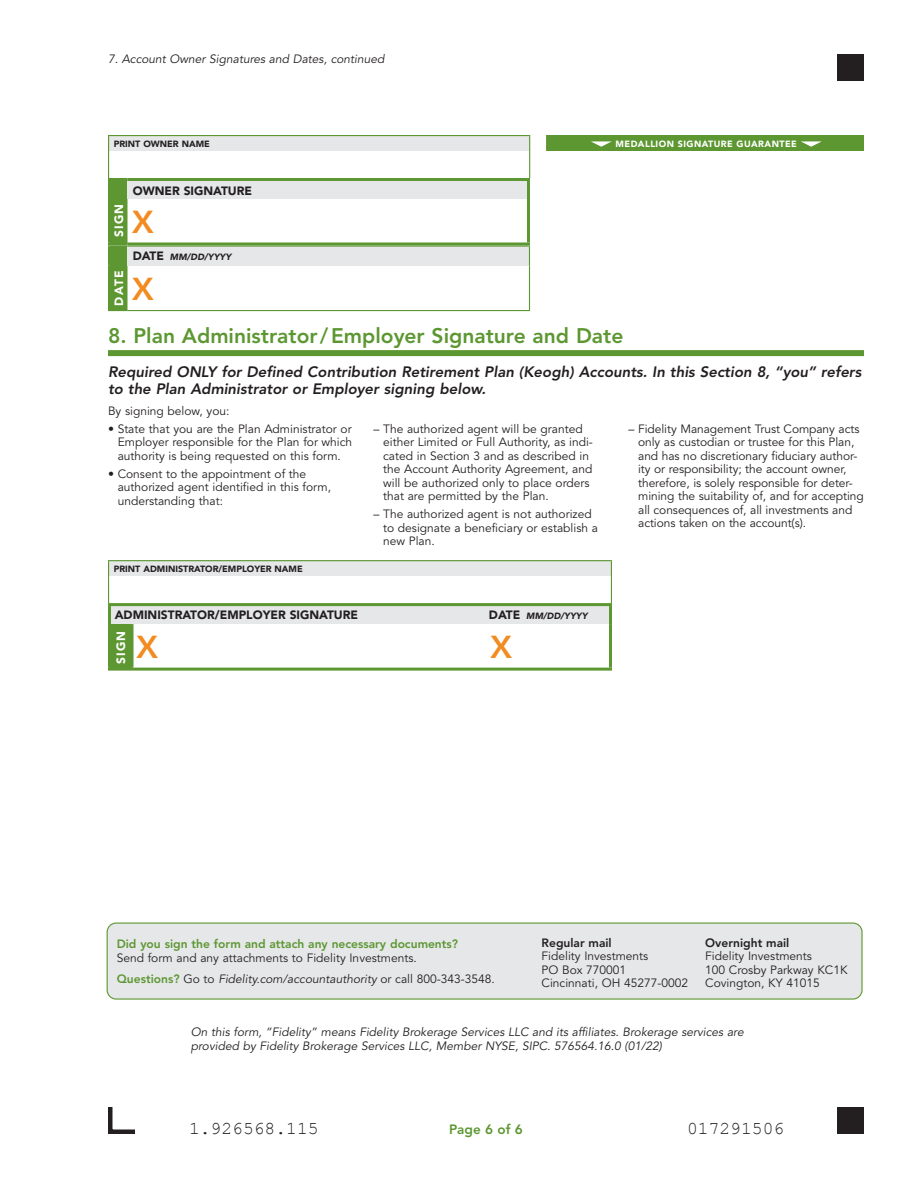
<style>
.page{position:relative;width:918px;height:1188px;background:#fff}
.page>*{position:absolute;margin:0;border:0;box-sizing:border-box;transform-origin:0 0}
.bold_18pt__signature{font:800 31.5px "Avenir";color:#f28b20}
.head_1__bold_14pt__p{font:800 21px "Avenir";color:#5c9731}
.x__Code_Numbers__12p{font:18px "Courier New";color:#231f20}
.italic_book__8pt__fo{font:italic 800 15px/16.5px "Avenir";color:#231f20}
.x__Page_Numbers{font:800 13.5px "Avenir";color:#5c9731}
.book__8pt__p3_before{font:12px/13.5px "Avenir";color:#231f20}
.italic_book__8pt__fo-2{font:italic 12px/13.5px "Avenir";color:#231f20}
.book__8pt__p5_before{font:12px/13.5px "Avenir";color:#231f20}
.Reminder_Box__bold_8{font:800 12px/13.5px "Avenir";color:#5c9731}
.Reminder_Box__bold_8-2{font:italic 12px "Avenir";color:#231f20}
.book__8pt__fill-in{font:900 12px "Avenir";color:#231f20}
.italic_book__8pt__co{font:italic 12px "Avenir";color:#231f20}
.Reminder_Box__bold_8-3{font:900 12px "Avenir";letter-spacing:.1em;color:#fff}
.book__6pt__fill-in_b{font:900 9px "Avenir";color:#231f20}
.book__8pt__fill-in-2{font:italic 900 9px "Avenir";color:#231f20}
.Reminder_Box__bold_8-4{font:900 9px "Avenir";letter-spacing:.05em;color:#fff}
.s1{font-style:normal;font-size:12px}
.s2{font-weight:400;color:#231f20}
.s3{font-weight:800;font-style:normal;color:#5c9731}
.s4{font-style:normal}
.s5{font-weight:800}
</style>
<div class="page">
<div style="left:107px;top:923px;width:755px;height:76px;background:#e6e7e9;border-radius:9px"></div>
<div style="left:107px;top:922px;width:756px;height:78px;border:1px solid #5c9731;border-radius:9px"></div>
<div style="left:108px;top:350px;width:756px;height:6px;background:#5c9731"></div>
<div style="left:109px;top:136px;width:421px;height:15px;background:#e6e7e9"></div>
<div style="left:547px;top:136px;width:316px;height:15px;background:#5c9731"></div>
<hr style="left:108px;top:135px;width:422px;height:1px;background:#5c9731">
<svg style="left:546px;top:136px;width:1px;height:15px"></svg>
<svg style="left:529px;top:136px;width:1px;height:42px"></svg>
<svg style="left:863px;top:136px;width:1px;height:15px"></svg>
<hr style="left:546px;top:135px;width:318px;height:1px;background:#5c9731">
<svg style="left:591px;top:141px;width:21px;height:6px"></svg>
<svg style="left:801px;top:141px;width:21px;height:6px"></svg>
<div style="left:128px;top:179px;width:400px;height:20px;background:#e6e7e9"></div>
<hr style="left:128px;top:178px;width:402px;height:3px;background:#5c9731">
<hr style="left:527px;top:181px;width:3px;height:18px;background:#5c9731">
<hr style="left:527px;top:199px;width:3px;height:43px;background:#5c9731">
<hr style="left:128px;top:242px;width:402px;height:3px;background:#5c9731">
<div style="left:128px;top:246px;width:402px;height:20px;background:#e6e7e9"></div>
<hr style="left:128px;top:245px;width:402px;height:2px;background:#5c9731">
<svg style="left:529px;top:247px;width:1px;height:19px"></svg>
<hr style="left:529px;top:266px;width:1px;height:44px;background:#5c9731">
<svg style="left:108px;top:136px;width:20px;height:175px"></svg>
<hr style="left:128px;top:310px;width:402px;height:1px;background:#5c9731">
<div style="left:109px;top:561px;width:502px;height:15px;background:#e6e7e9"></div>
<hr style="left:108px;top:560px;width:504px;height:1px;background:#5c9731">
<svg style="left:108px;top:561px;width:1px;height:42px"></svg>
<svg style="left:611px;top:561px;width:1px;height:42px"></svg>
<div style="left:110px;top:605px;width:500px;height:19px;background:#e6e7e9"></div>
<div style="left:110px;top:624px;width:22px;height:45px;background:#5c9731"></div>
<hr style="left:609px;top:606px;width:3px;height:18px;background:#5c9731">
<hr style="left:609px;top:624px;width:3px;height:44px;background:#5c9731">
<hr style="left:132px;top:668px;width:480px;height:3px;background:#5c9731">
<hr style="left:108px;top:603px;width:24px;height:3px;background:#5c9731">
<hr style="left:108px;top:606px;width:3px;height:18px;background:#5c9731">
<hr style="left:132px;top:603px;width:480px;height:3px;background:#5c9731">
<hr style="left:108px;top:624px;width:3px;height:44px;background:#5c9731">
<svg style="left:132px;top:624px;width:2px;height:44px"></svg>
<hr style="left:108px;top:668px;width:24px;height:3px;background:#5c9731">
<div style="left:837px;top:1107px;width:27px;height:27px;background:#231f20"></div>
<svg style="left:108px;top:1107px;width:27px;height:27px"></svg>
<div style="left:837px;top:54px;width:27px;height:27px;background:#231f20"></div>
<p class="italic_book__8pt__co" style="left:108px;top:52px;width:278px">7. Account Owner Signatures and Dates, continued</p>
<p class="book__6pt__fill-in_b" style="left:114px;top:138px;width:98px">PRINT OWNER NAME</p>
<p class="Reminder_Box__bold_8-4" style="left:616px;top:138px;width:183px">MEDALLION SIGNATURE GUARANTEE</p>
<p class="book__8pt__fill-in" style="left:133px;top:183px;width:121px">OWNER SIGNATURE</p>
<p class="Reminder_Box__bold_8-3" style="left:112px;top:237px;width:35px;rotate:-90deg">SIGN</p>
<p class="bold_18pt__signature" style="left:132px;top:203px;width:23px">X</p>
<p class="book__8pt__fill-in-2" style="left:133px;top:251px;width:100px"><span class="s1">DATE</span> MM/DD/YYYY</p>
<p class="Reminder_Box__bold_8-3" style="left:112px;top:306px;width:36px;rotate:-90deg">DATE</p>
<p class="bold_18pt__signature" style="left:132px;top:270px;width:23px">X</p>
<p class="head_1__bold_14pt__p" style="left:108px;top:323px;width:517px">8. Plan Administrator/Employer Signature and Date</p>
<p class="italic_book__8pt__fo" style="left:108px;top:364px;width:755px">Required ONLY for Defined Contribution Retirement Plan (Keogh) Accounts. In this Section 8, “you” refers to the Plan Administrator or Employer signing below.</p>
<p class="book__8pt__p3_before" style="left:108px;top:404px;width:123px">By signing below, you:</p>
<p class="book__8pt__p3_before" style="left:118px;top:422px;width:236px;text-align:justify;text-indent:-10px">• State that you are the Plan Administrator or Employer responsible for the Plan for which authority is being requested on this form.</p>
<p class="book__8pt__p3_before" style="left:118px;top:467px;width:215px;text-indent:-10px">• Consent to the appointment of the authorized agent identified in this form, understanding that:</p>
<p class="book__8pt__p3_before" style="left:383px;top:422px;width:211px;text-indent:-10px">– The authorized agent will be granted either Limited or Full Authority, as indi&shy;cated in Section 3 and as described in the Account Authority Agreement, and will be authorized only to place orders that are permitted by the Plan.</p>
<p class="book__8pt__p3_before" style="left:383px;top:508px;width:216px;text-indent:-10px">– The authorized agent is not authorized to designate a beneficiary or establish a new Plan.</p>
<p class="book__8pt__p3_before" style="left:638px;top:422px;width:227px;text-indent:-10px">– Fidelity Management Trust Company acts only as custodian or trustee for this Plan, and has no discretionary fiduciary author&shy;ity or responsibility; the account owner, therefore, is solely responsible for deter&shy;mining the suitability of, and for accepting all consequences of, all investments and actions taken on the account(s).</p>
<p class="book__6pt__fill-in_b" style="left:114px;top:563px;width:191px">PRINT ADMINISTRATOR/EMPLOYER NAME</p>
<p class="book__8pt__fill-in" style="left:115px;top:608px;width:245px">ADMINISTRATOR/EMPLOYER SIGNATURE</p>
<p class="book__8pt__fill-in-2" style="left:489px;top:610px;width:100px"><span class="s1">DATE</span> MM/DD/YYYY</p>
<p class="Reminder_Box__bold_8-3" style="left:114px;top:664px;width:35px;rotate:-90deg">SIGN</p>
<p class="bold_18pt__signature" style="left:136px;top:628px;width:23px">X</p>
<p class="bold_18pt__signature" style="left:490px;top:628px;width:23px">X</p>
<p class="Reminder_Box__bold_8" style="left:117px;top:937px;width:343px">Did you sign the form and attach any necessary documents?<br><span class="s2">Send form and any attachments to Fidelity Investments.</span></p>
<p class="Reminder_Box__bold_8-2" style="left:117px;top:972px;width:380px"><span class="s3">Questions?</span> <span class="s4">Go to</span> Fidelity.com/accountauthority <span class="s4">or call 800-343-3548.</span></p>
<p class="book__8pt__p5_before" style="left:542px;top:936px;width:148px"><span class="s5">Regular mail<br></span>Fidelity Investments<br>PO Box 770001<br>Cincinnati, OH 45277-0002</p>
<p class="book__8pt__p5_before" style="left:705px;top:936px;width:144px"><span class="s5">Overnight mail<br></span>Fidelity Investments<br>100 Crosby Parkway KC1K<br>Covington, KY 41015</p>
<p class="italic_book__8pt__fo-2" style="left:191px;top:1026px;width:554px">On this form, “Fidelity” means Fidelity Brokerage Services LLC and its affiliates. Brokerage services are provided by Fidelity Brokerage Services LLC, Member NYSE, SIPC. 576564.16.0 (01/22)</p>
<p class="x__Code_Numbers__12p" style="left:189px;top:1117px;width:131px">1.926568.115</p>
<p class="x__Page_Numbers" style="left:449px;top:1121px;width:75px">Page 6 of 6</p>
<p class="x__Code_Numbers__12p" style="left:687px;top:1117px;width:99px">017291506</p>
</div>
